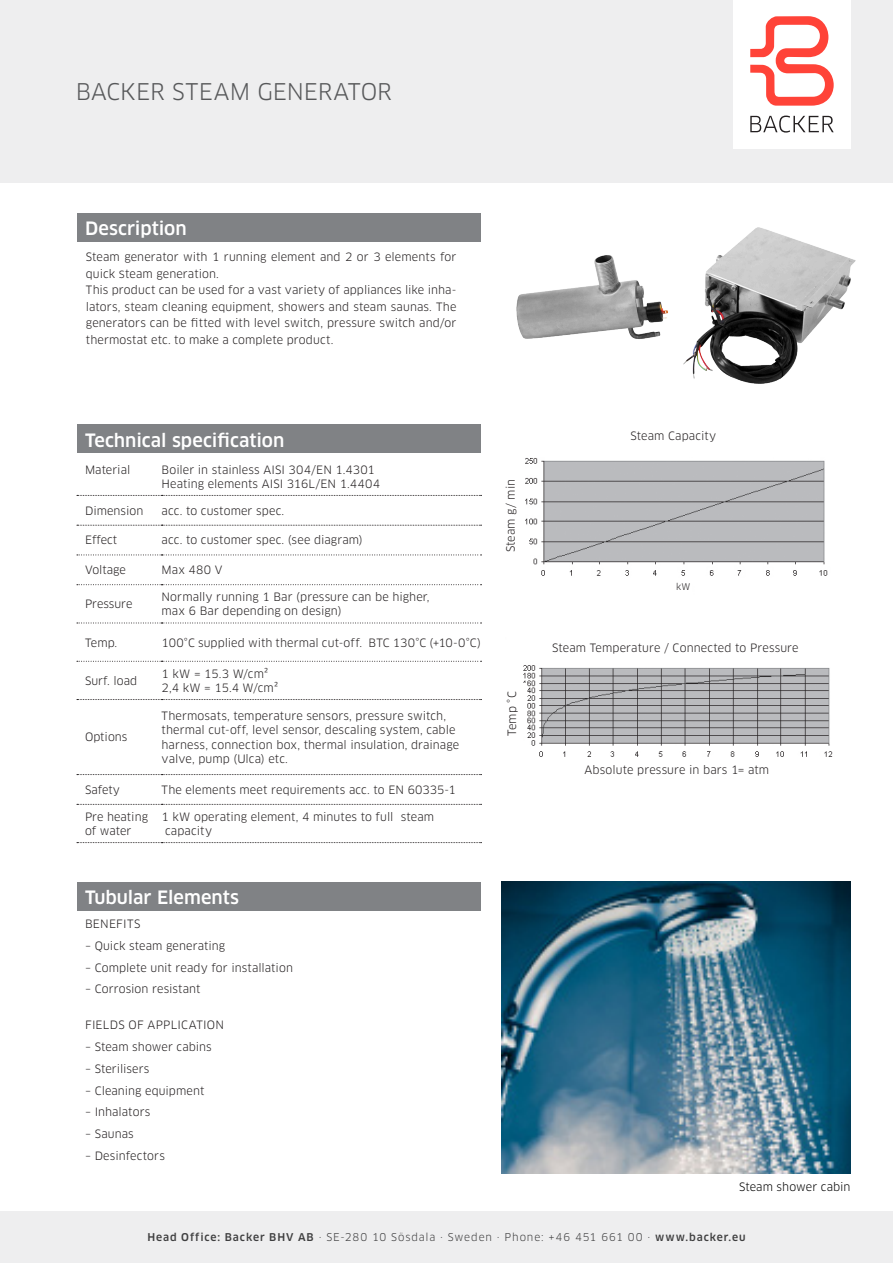
<style>
.page{position:relative;width:893px;height:1263px;background:#fff}
.page>*{position:absolute;margin:0;border:0;box-sizing:border-box;transform-origin:0 0}
.Rubrik_produkt_2017{font:22.5px "Clan Pro";letter-spacing:-.005em;color:#57585a}
.Grå_rubrik_-_vit_tex{font:500 18px "Clan Pro";color:#fff}
.tekn_spec{font:11.25px "Clan Pro";letter-spacing:.01em;color:#231f20}
.Brödtext_Description{font:11.25px/16.5px "Clan Pro";color:#231f20}
.tabtext_rad_1{font:11.25px "Clan Pro";letter-spacing:.005em;color:#231f20}
.Grå_rubrik_-_vit_tex-2{font:11.25px "Clan Pro";letter-spacing:.01em;color:#231f20}
.tabtext_rad_1-2{font:11.25px "Clan Pro";letter-spacing:.025em;color:#231f20}
.Bildtext_2017{font:11.25px "Clan Pro";letter-spacing:.005em;color:#000}
.t1{font:10.5px "Clan Pro";letter-spacing:.085em;color:#3e3e3f}
.tabtext_rad_1-3{font:9px "Clan Pro";color:#231f20}
.s1{font-weight:500}
</style>
<div class="page">
<div style="left:0;top:1211px;width:893px;height:52px;background:#eeeeef"></div>
<div style="left:0;top:0;width:893px;height:182px;background:#eeeeef"></div>
<div style="left:734px;top:0;width:117px;height:148px;background:#fff"></div>
<svg style="left:750px;top:116px;width:84px;height:17px"></svg>
<svg style="left:750px;top:16px;width:84px;height:90px"></svg>
<img style="left:525px;top:458px;width:303px;height:118px">
<img style="left:523px;top:665px;width:310px;height:92px">
<div style="left:77px;top:213px;width:403px;height:28px;background:#808285"></div>
<div style="left:77px;top:882px;width:403px;height:29px;background:#808285"></div>
<div style="left:77px;top:424px;width:403px;height:29px;background:#808285"></div>
<svg style="left:77px;top:555px;width:405px;height:1px"></svg>
<svg style="left:77px;top:584px;width:405px;height:1px"></svg>
<svg style="left:77px;top:623px;width:405px;height:1px"></svg>
<svg style="left:77px;top:661px;width:405px;height:1px"></svg>
<svg style="left:77px;top:699px;width:405px;height:1px"></svg>
<svg style="left:77px;top:774px;width:405px;height:1px"></svg>
<svg style="left:77px;top:804px;width:405px;height:1px"></svg>
<svg style="left:77px;top:842px;width:405px;height:1px"></svg>
<svg style="left:77px;top:495px;width:405px;height:1px"></svg>
<svg style="left:77px;top:525px;width:405px;height:1px"></svg>
<div style="left:507px;top:684px;width:19px;height:52px;background:#fff"></div>
<img style="left:502px;top:882px;width:348px;height:292px">
<img style="left:516px;top:227px;width:339px;height:157px">
<p class="Rubrik_produkt_2017" style="left:76px;top:78px;width:318px">BACKER STEAM GENERATOR</p>
<p class="Grå_rubrik_-_vit_tex" style="left:85px;top:218px;width:103px">Description</p>
<p class="Brödtext_Description" style="left:86px;top:249px;width:372px">Steam generator with 1 running element and 2 or 3 elements for quick Steam generation.</p>
<p class="Brödtext_Description" style="left:86px;top:282px;width:372px;text-align:justify">This product can be used for a vast variety of appliances like inha&shy;lators, steam cleaning equipment, showers and steam saunas. The generators can be fitted with level switch, pressure switch and/or thermostat etc. to make a complete product.</p>
<p class="Grå_rubrik_-_vit_tex" style="left:85px;top:430px;width:201px">Technical specification</p>
<p class="Brödtext_Description" style="left:85px;top:462px;width:47px">Material</p>
<p class="tekn_spec" style="left:162px;top:463px;width:215px">Boiler in stainless AISI 304/EN 1.4301</p>
<p class="tekn_spec" style="left:162px;top:477px;width:220px">Heating elements AISI 316L/EN 1.4404</p>
<p class="Brödtext_Description" style="left:85px;top:502px;width:60px">Dimension</p>
<p class="tekn_spec" style="left:162px;top:504px;width:124px">acc. to customer spec.</p>
<p class="Brödtext_Description" style="left:85px;top:532px;width:34px">Effect</p>
<p class="tekn_spec" style="left:162px;top:534px;width:203px">acc. to customer spec. (see diagram)</p>
<p class="Brödtext_Description" style="left:85px;top:562px;width:42px">Voltage</p>
<p class="tekn_spec" style="left:162px;top:563px;width:62px">Max 480 V</p>
<p class="Brödtext_Description" style="left:85px;top:596px;width:49px">Pressure</p>
<p class="tekn_spec" style="left:162px;top:590px;width:270px">Normally running 1 Bar (pressure can be higher,</p>
<p class="tekn_spec" style="left:162px;top:605px;width:181px">max 6 Bar depending on design)</p>
<p class="Brödtext_Description" style="left:85px;top:634px;width:34px">Temp.</p>
<p class="tekn_spec" style="left:162px;top:636px;width:321px">100°C supplied with thermal cut-off. BTC 130°C (+10-0°C)</p>
<p class="Brödtext_Description" style="left:85px;top:672px;width:54px">Surf. load</p>
<p class="tekn_spec" style="left:162px;top:667px;width:108px">1 kW = 15.3 W/cm²</p>
<p class="tekn_spec" style="left:162px;top:681px;width:118px">2,4 kW = 15.4 W/cm²</p>
<p class="Brödtext_Description" style="left:85px;top:729px;width:44px">Options</p>
<p class="tekn_spec" style="left:162px;top:709px;width:286px">Thermosats, temperature sensors, pressure switch,</p>
<p class="tekn_spec" style="left:162px;top:723px;width:295px">thermal cut-off, level sensor, descaling system, cable</p>
<p class="tekn_spec" style="left:162px;top:738px;width:299px">harness, connection box, thermal insulation, drainage</p>
<p class="tekn_spec" style="left:162px;top:752px;width:128px">valve, pump (Ulca) etc.</p>
<p class="Brödtext_Description" style="left:85px;top:781px;width:36px">Safety</p>
<p class="tekn_spec" style="left:162px;top:783px;width:296px">The elements meet requirements acc. to EN 60335-1</p>
<p class="Brödtext_Description" style="left:85px;top:810px;width:64px;line-height:13.5px">Pre heating of water</p>
<p class="tekn_spec" style="left:162px;top:810px;width:274px">1 kW operating element, 4 minutes to full steam</p>
<p class="tekn_spec" style="left:165px;top:824px;width:48px">capacity</p>
<p class="Grå_rubrik_-_vit_tex" style="left:85px;top:887px;width:156px">Tubular Elements</p>
<p class="Grå_rubrik_-_vit_tex-2" style="left:85px;top:917px;width:57px">BENEFITS</p>
<p class="Grå_rubrik_-_vit_tex-2" style="left:85px;top:939px;width:142px">– Quick steam generating</p>
<p class="tabtext_rad_1" style="left:85px;top:961px;width:209px">– Complete unit ready for installation</p>
<p class="tabtext_rad_1" style="left:85px;top:982px;width:117px">– Corrosion resistant</p>
<p class="tabtext_rad_1-2" style="left:85px;top:1018px;width:140px">FIELDS OF APPLICATION</p>
<p class="tabtext_rad_1" style="left:85px;top:1040px;width:128px">– Steam shower cabins</p>
<p class="tabtext_rad_1" style="left:85px;top:1062px;width:66px">– Sterilisers</p>
<p class="tabtext_rad_1" style="left:85px;top:1084px;width:121px">– Cleaning equipment</p>
<p class="tabtext_rad_1" style="left:85px;top:1105px;width:67px">– Inhalators</p>
<p class="tabtext_rad_1" style="left:85px;top:1127px;width:50px">– Saunas</p>
<p class="tabtext_rad_1" style="left:85px;top:1149px;width:81px">– Desinfectors</p>
<p class="tabtext_rad_1" style="left:504px;top:552px;width:75px;rotate:-90deg">Steam g/ min</p>
<p class="tabtext_rad_1" style="left:505px;top:736px;width:46px;rotate:-90deg">Temp °C</p>
<p class="tabtext_rad_1" style="left:631px;top:429px;width:87px">Steam Capacity</p>
<p class="tabtext_rad_1-3" style="left:676px;top:581px;width:16px">kW</p>
<p class="tabtext_rad_1" style="left:552px;top:641px;width:248px">Steam Temperature / Connected to Pressure</p>
<p class="tabtext_rad_1" style="left:584px;top:763px;width:186px">Absolute pressure in bars 1= atm</p>
<p class="Bildtext_2017" style="left:739px;top:1180px;width:113px">Steam shower cabin</p>
<p class="t1" style="left:147px;top:1230px;width:600px"><span class="s1">Head Office: Backer BHV AB</span> · SE-280 10 Sösdala · Sweden · Phone: +46 451 661 00 · <span class="s1">www.backer.eu</span></p>
</div>
